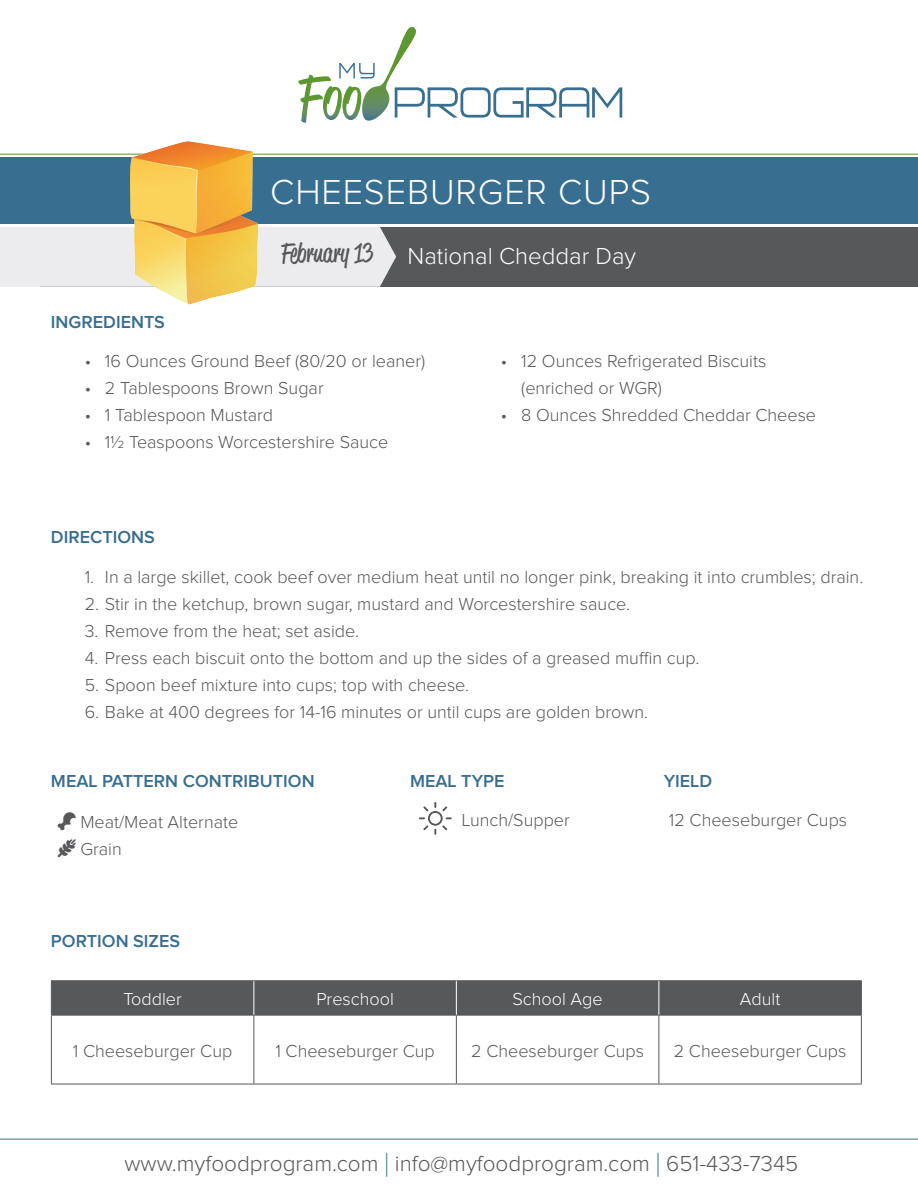
<style>
.page{position:relative;width:918px;height:1188px;background:#fff}
.page>*{position:absolute;margin:0;border:0;box-sizing:border-box;transform-origin:0 0}
.t1{font:300 36px "Proxima Nova";letter-spacing:.025em;color:#fff}
.t2{font:27px "Reklame Script";color:#57585a}
.t3{font:300 24px "Proxima Nova";color:#fff}
.t4{font:300 22.5px "Proxima Nova";color:#57585a}
.t5{font:300 18px/27px "Proxima Nova";color:#57585a}
.t6{font:600 18px "Proxima Nova";color:#386e8f}
.t7{font:300 18px "Proxima Nova";color:#fff}
.s1{font-size:33.75px;color:#386e8f}
</style>
<div class="page">
<div style="left:41px;top:227px;width:877px;height:59px;background:#57585a"></div>
<div style="left:0;top:227px;width:396px;height:60px;background:#ececee"></div>
<div style="left:0;top:157px;width:918px;height:67px;background:#386e8f"></div>
<hr style="left:0;top:154px;width:918px;height:1px;background:#5c9731">
<hr style="left:0;top:1139px;width:918px;height:1px;background:#386e8f">
<svg style="left:298px;top:27px;width:324px;height:96px"></svg>
<div style="left:52px;top:981px;width:809px;height:34px;background:#57585a"></div>
<hr style="left:51px;top:980px;width:203px;height:1px;background:#57585a">
<hr style="left:51px;top:981px;width:1px;height:34px;background:#57585a">
<hr style="left:254px;top:980px;width:202px;height:1px;background:#57585a">
<hr style="left:456px;top:980px;width:203px;height:1px;background:#57585a">
<hr style="left:659px;top:980px;width:203px;height:1px;background:#57585a">
<hr style="left:861px;top:981px;width:1px;height:34px;background:#57585a">
<hr style="left:51px;top:1015px;width:203px;height:1px;background:#57585a">
<hr style="left:51px;top:1016px;width:1px;height:68px;background:#57585a">
<hr style="left:254px;top:1015px;width:202px;height:1px;background:#57585a">
<hr style="left:253px;top:1016px;width:1px;height:68px;background:#57585a">
<hr style="left:456px;top:1015px;width:203px;height:1px;background:#57585a">
<hr style="left:456px;top:1016px;width:1px;height:68px;background:#57585a">
<hr style="left:659px;top:1015px;width:203px;height:1px;background:#57585a">
<hr style="left:658px;top:1016px;width:1px;height:68px;background:#57585a">
<hr style="left:861px;top:1016px;width:1px;height:68px;background:#57585a">
<hr style="left:51px;top:1084px;width:203px;height:1px;background:#57585a">
<hr style="left:254px;top:1084px;width:202px;height:1px;background:#57585a">
<hr style="left:456px;top:1084px;width:203px;height:1px;background:#57585a">
<hr style="left:659px;top:1084px;width:203px;height:1px;background:#57585a">
<hr style="left:253px;top:981px;width:1px;height:34px;background:#fff">
<hr style="left:456px;top:981px;width:1px;height:34px;background:#fff">
<hr style="left:658px;top:981px;width:1px;height:34px;background:#fff">
<img style="left:94px;top:141px;width:203px;height:164px">
<svg style="left:419px;top:802px;width:33px;height:33px"></svg>
<p class="t1" style="left:270px;top:175px;width:382px">CHEESEBURGER CUPS</p>
<p class="t6" style="left:51px;top:314px;width:116px">INGREDIENTS</p>
<p class="t2" style="left:281px;top:235px;width:93px">February 13</p>
<p class="t3" style="left:408px;top:245px;width:230px">National Cheddar Day</p>
<p class="t5" style="left:85px;top:348px;width:342px">• 16 Ounces Ground Beef (80/20 or leaner)</p>
<p class="t5" style="left:85px;top:375px;width:240px">• 2 Tablespoons Brown Sugar</p>
<p class="t5" style="left:85px;top:402px;width:190px">• 1 Tablespoon Mustard</p>
<p class="t5" style="left:85px;top:429px;width:305px">• 11/2 Teaspoons Worcestershire Sauce</p>
<p class="t6" style="left:51px;top:529px;width:105px">DIRECTIONS</p>
<p class="t5" style="left:521px;top:348px;width:247px;text-indent:-20px">• 12 Ounces Refrigerated Biscuits (enriched or WGR)</p>
<p class="t5" style="left:501px;top:402px;width:317px">• 8 Ounces Shredded Cheddar Cheese</p>
<p class="t5" style="left:85px;top:564px;width:780px">1. In a large skillet, cook beef over medium heat until no longer pink, breaking it into crumbles; drain.</p>
<p class="t5" style="left:85px;top:591px;width:547px">2. Stir in the ketchup, brown sugar, mustard and Worcestershire sauce.</p>
<p class="t5" style="left:85px;top:618px;width:276px">3. Remove from the heat; set aside.</p>
<p class="t5" style="left:85px;top:645px;width:616px">4. Press each biscuit onto the bottom and up the sides of a greased muffin cup.</p>
<p class="t5" style="left:85px;top:672px;width:386px">5. Spoon beef mixture into cups; top with cheese.</p>
<p class="t5" style="left:85px;top:699px;width:565px">6. Bake at 400 degrees for 14-16 minutes or until cups are golden brown.</p>
<p class="t6" style="left:51px;top:773px;width:265px">MEAL PATTERN CONTRIBUTION</p>
<p class="t6" style="left:410px;top:773px;width:96px">MEAL TYPE</p>
<p class="t6" style="left:664px;top:773px;width:50px">YIELD</p>
<p class="t5" style="left:462px;top:808px;width:110px">Lunch/Supper</p>
<p class="t5" style="left:669px;top:808px;width:180px">12 Cheeseburger Cups</p>
<p class="t5" style="left:80px;top:809px;width:159px">Meat/Meat Alternate</p>
<p class="t5" style="left:80px;top:836px;width:43px">Grain</p>
<p class="t6" style="left:51px;top:933px;width:131px">PORTION SIZES</p>
<p class="t7" style="left:123px;top:991px;width:60px">Toddler</p>
<p class="t7" style="left:316px;top:991px;width:79px">Preschool</p>
<p class="t7" style="left:512px;top:991px;width:92px">School Age</p>
<p class="t7" style="left:740px;top:991px;width:42px">Adult</p>
<p class="t5" style="left:73px;top:1038px;width:161px">1 Cheeseburger Cup</p>
<p class="t5" style="left:275px;top:1038px;width:161px">1 Cheeseburger Cup</p>
<p class="t5" style="left:471px;top:1038px;width:174px">2 Cheeseburger Cups</p>
<p class="t5" style="left:674px;top:1038px;width:174px">2 Cheeseburger Cups</p>
<p class="t4" style="left:124px;top:1153px;width:675px">www.myfoodprogram.com <span class="s1">|</span> info@myfoodprogram.com <span class="s1">|</span> 651-433-7345</p>
</div>
